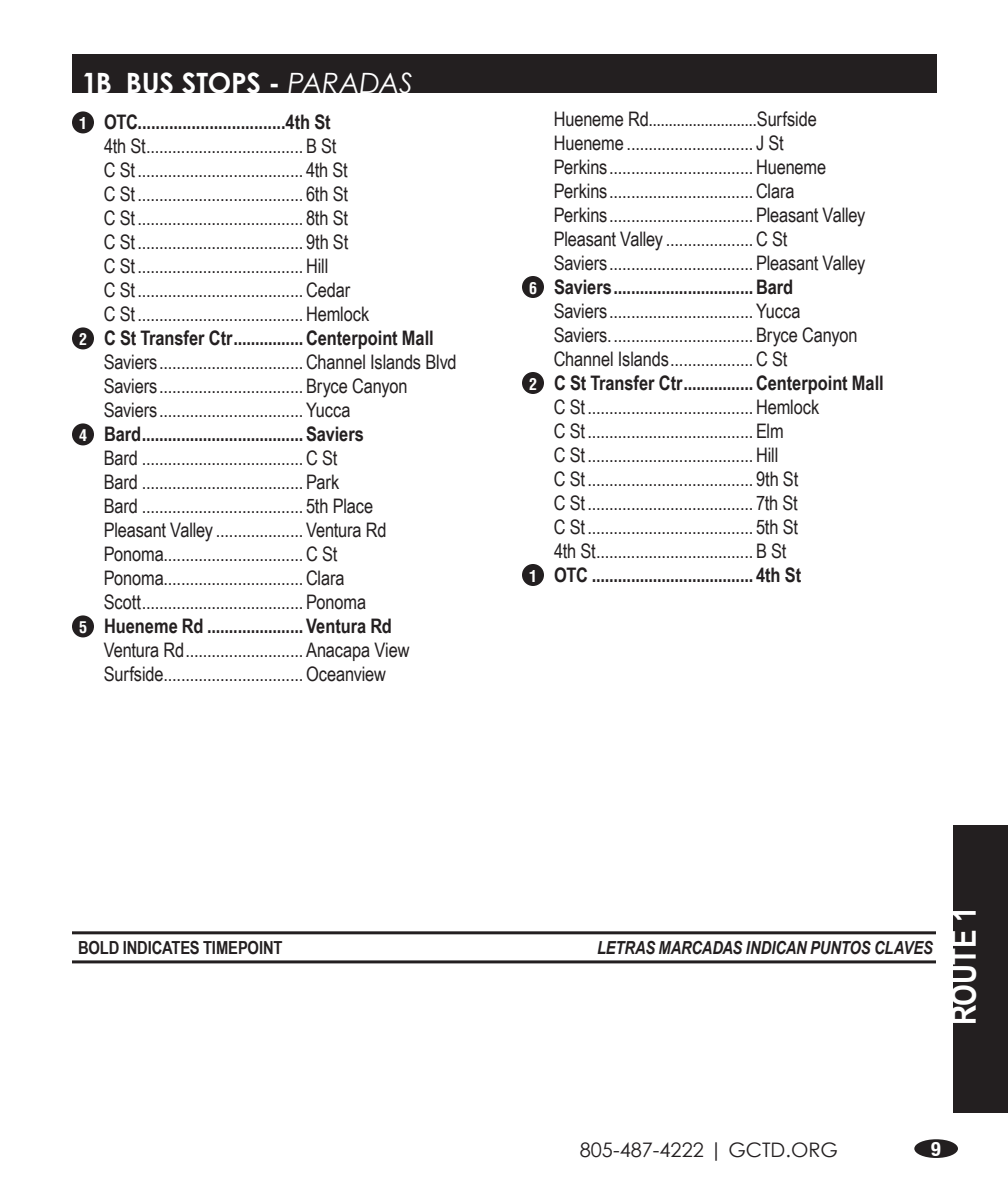
<style>
.page{position:relative;width:1008px;height:1188px;background:#fff}
.page>*{position:absolute;margin:0;border:0;box-sizing:border-box;transform-origin:0 0}
.Route_Header{font:700 34px "Arial Narrow";letter-spacing:-.01em;color:#fff}
.Route_Header-2{font:700 28px "Century Gothic";letter-spacing:-.005em;color:#fff}
.Stop_List_Body{font:20px "Arial Narrow";letter-spacing:-.005em;color:#231f20}
.Stop_List_Timepoints{font:700 20px "Arial Narrow";color:#231f20}
.Stop_List_Timepoints-2{font:20px/24px "Arial Narrow";letter-spacing:-.005em;color:#231f20}
.t1{font:20px "Century Gothic";color:#231f20}
.t2{font:20px "Helvetica Neue Bold Cond";color:#fff}
.Stop_List_Timepoints-3{font:italic 700 18px "Arial Narrow";letter-spacing:-.01em;color:#231f20}
.Stop_List_Timepoints-4{font:700 18px "Arial Narrow";letter-spacing:-.005em;color:#231f20}
.t3{font:700 condensed 16px "Helvetica";color:#fff}
.s1{font-weight:400;font-style:italic}
.s2{font-weight:700}
</style>
<div class="page">
<div style="left:914px;top:1139px;width:44px;height:19px;background:#231f20;border-radius:50%"></div>
<div style="left:953px;top:825px;width:55px;height:288px;background:#231f20"></div>
<div style="left:72px;top:111px;width:22px;height:22px;background:#231f20;border-radius:50%"></div>
<div style="left:72px;top:327px;width:22px;height:22px;background:#231f20;border-radius:50%"></div>
<div style="left:72px;top:423px;width:22px;height:22px;background:#231f20;border-radius:50%"></div>
<div style="left:72px;top:615px;width:22px;height:22px;background:#231f20;border-radius:50%"></div>
<div style="left:522px;top:276px;width:22px;height:22px;background:#231f20;border-radius:50%"></div>
<div style="left:522px;top:372px;width:22px;height:22px;background:#231f20;border-radius:50%"></div>
<div style="left:522px;top:564px;width:22px;height:22px;background:#231f20;border-radius:50%"></div>
<div style="left:72px;top:54px;width:864px;height:39px;background:#231f20"></div>
<hr style="left:72px;top:931px;width:864px;height:3px;background:#231f20">
<hr style="left:72px;top:960px;width:864px;height:3px;background:#231f20">
<p class="Route_Header-2" style="left:82px;top:62px;width:333px">1B BUS STOPS - <span class="s1">PARADAS</span></p>
<p class="t3" style="left:79px;top:113px;width:9px">1</p>
<p class="Stop_List_Timepoints-2" style="left:104px;top:110px;width:234px"><span class="s2">OTC.................................4th St<br></span>4th St....................................B St</p>
<p class="Stop_List_Body" style="left:104px;top:156px;width:246px">C St ...................................... 4th St</p>
<p class="Stop_List_Body" style="left:104px;top:180px;width:246px">C St ...................................... 6th St</p>
<p class="Stop_List_Body" style="left:104px;top:204px;width:246px">C St ...................................... 8th St</p>
<p class="Stop_List_Body" style="left:104px;top:228px;width:246px">C St ...................................... 9th St</p>
<p class="Stop_List_Body" style="left:104px;top:252px;width:226px">C St ......................................Hill</p>
<p class="Stop_List_Body" style="left:104px;top:276px;width:248px">C St ......................................Cedar</p>
<p class="Stop_List_Body" style="left:104px;top:300px;width:267px">C St ......................................Hemlock</p>
<p class="t3" style="left:79px;top:329px;width:9px">2</p>
<p class="Stop_List_Timepoints" style="left:104px;top:323px;width:331px">C St Transfer Ctr................Centerpoint Mall</p>
<p class="Stop_List_Body" style="left:104px;top:348px;width:355px">Saviers.................................Channel Islands Blvd</p>
<p class="Stop_List_Body" style="left:104px;top:372px;width:305px">Saviers.................................Bryce Canyon</p>
<p class="Stop_List_Body" style="left:104px;top:396px;width:248px">Saviers.................................Yucca</p>
<p class="t3" style="left:79px;top:425px;width:9px">4</p>
<p class="Stop_List_Timepoints" style="left:104px;top:419px;width:261px">Bard.....................................Saviers</p>
<p class="Stop_List_Body" style="left:104px;top:444px;width:235px">Bard .....................................C St</p>
<p class="Stop_List_Body" style="left:104px;top:468px;width:237px">Bard .....................................Park</p>
<p class="Stop_List_Body" style="left:104px;top:492px;width:271px">Bard ..................................... 5th Place</p>
<p class="Stop_List_Body" style="left:104px;top:516px;width:284px">Pleasant Valley ....................Ventura Rd</p>
<p class="Stop_List_Body" style="left:104px;top:540px;width:235px">Ponoma................................C St</p>
<p class="Stop_List_Body" style="left:104px;top:564px;width:242px">Ponoma................................Clara</p>
<p class="Stop_List_Body" style="left:104px;top:588px;width:264px">Scott.....................................Ponoma</p>
<p class="t3" style="left:79px;top:617px;width:9px">5</p>
<p class="Stop_List_Timepoints" style="left:104px;top:611px;width:289px">Hueneme Rd ......................Ventura Rd</p>
<p class="Stop_List_Body" style="left:104px;top:636px;width:307px">Ventura Rd...........................Anacapa View</p>
<p class="Stop_List_Body" style="left:104px;top:660px;width:284px">Surfside................................Oceanview</p>
<p class="Stop_List_Body" style="left:554px;top:104px;width:265px">Hueneme Rd...........................Surfside</p>
<p class="Stop_List_Body" style="left:554px;top:128px;width:232px">Hueneme ............................. J St</p>
<p class="Stop_List_Body" style="left:554px;top:152px;width:274px">Perkins.................................Hueneme</p>
<p class="Stop_List_Body" style="left:554px;top:176px;width:242px">Perkins.................................Clara</p>
<p class="Stop_List_Body" style="left:554px;top:200px;width:313px">Perkins.................................Pleasant Valley</p>
<p class="Stop_List_Body" style="left:554px;top:224px;width:235px">Pleasant Valley ....................C St</p>
<p class="Stop_List_Body" style="left:554px;top:248px;width:313px">Saviers.................................Pleasant Valley</p>
<p class="t3" style="left:529px;top:278px;width:9px">6</p>
<p class="Stop_List_Timepoints" style="left:554px;top:272px;width:241px">Saviers................................Bard</p>
<p class="Stop_List_Body" style="left:554px;top:296px;width:248px">Saviers.................................Yucca</p>
<p class="Stop_List_Body" style="left:554px;top:320px;width:305px">Saviers.................................Bryce Canyon</p>
<p class="Stop_List_Body" style="left:554px;top:344px;width:235px">Channel Islands...................C St</p>
<p class="t3" style="left:529px;top:374px;width:9px">2</p>
<p class="Stop_List_Timepoints" style="left:554px;top:368px;width:331px">C St Transfer Ctr................Centerpoint Mall</p>
<p class="Stop_List_Body" style="left:554px;top:392px;width:267px">C St ......................................Hemlock</p>
<p class="Stop_List_Body" style="left:554px;top:416px;width:232px">C St ......................................Elm</p>
<p class="Stop_List_Body" style="left:554px;top:440px;width:226px">C St ......................................Hill</p>
<p class="Stop_List_Body" style="left:554px;top:464px;width:246px">C St ...................................... 9th St</p>
<p class="Stop_List_Body" style="left:554px;top:488px;width:246px">C St ...................................... 7th St</p>
<p class="Stop_List_Body" style="left:554px;top:512px;width:246px">C St ...................................... 5th St</p>
<p class="Stop_List_Timepoints-2" style="left:554px;top:538px;width:234px">4th St....................................B St</p>
<p class="t3" style="left:529px;top:566px;width:9px">1</p>
<p class="Stop_List_Timepoints" style="left:554px;top:560px;width:249px">OTC ..................................... 4th St</p>
<p class="Stop_List_Timepoints-4" style="left:78px;top:934px;width:206px">BOLD INDICATES TIMEPOINT</p>
<p class="Stop_List_Timepoints-3" style="left:597px;top:935px;width:337px">LETRAS MARCADAS INDICAN PUNTOS CLAVES</p>
<p class="Route_Header" style="left:938px;top:1025px;width:120px;rotate:-90deg">ROUTE 1</p>
<p class="t1" style="left:580px;top:1136px;width:260px">805-487-4222 | GCTD.ORG</p>
<p class="t2" style="left:931px;top:1136px;width:11px">9</p>
</div>
